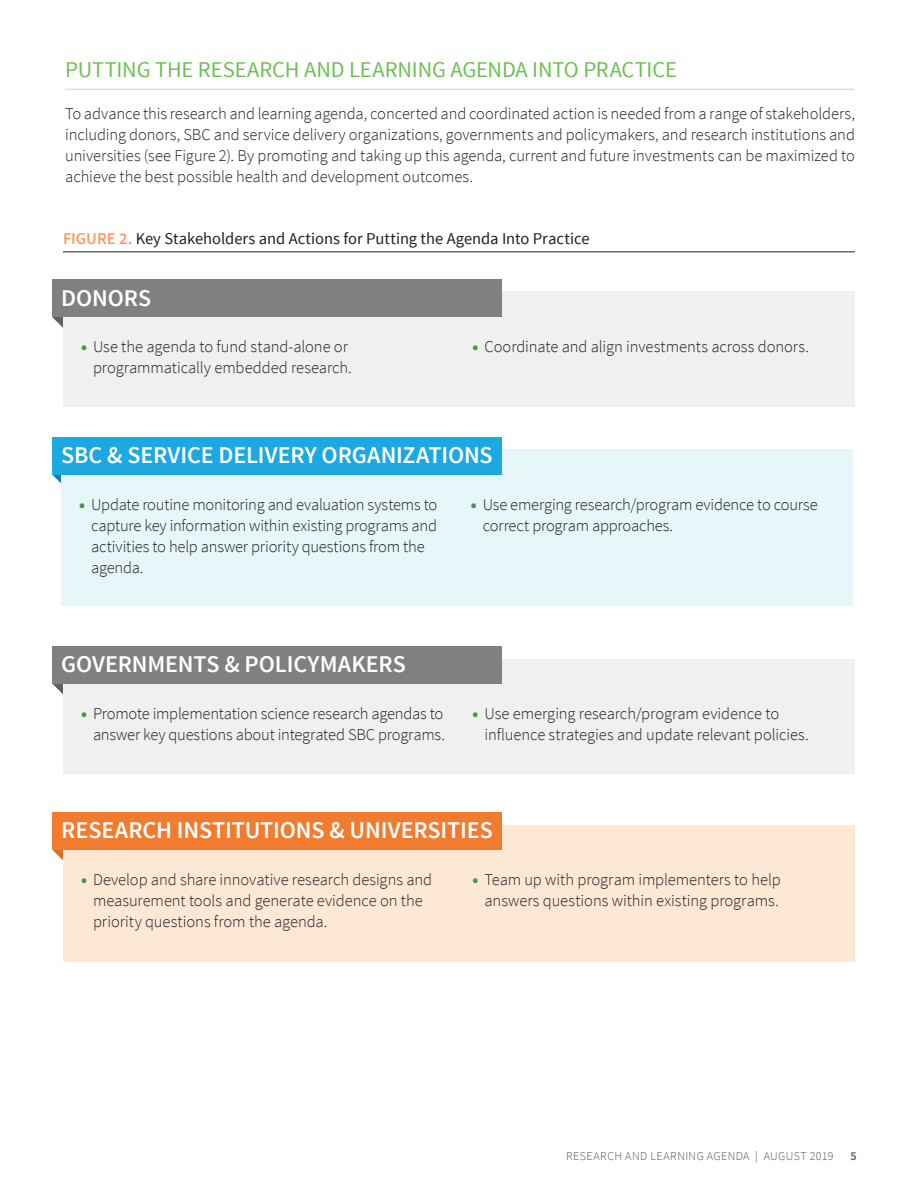
<style>
.page{position:relative;width:918px;height:1188px;background:#fff}
.page>*{position:absolute;margin:0;border:0;box-sizing:border-box;transform-origin:0 0}
.t1{font:600 24px "Source Sans Pro";letter-spacing:-.005em;color:#fff}
.H1_Section_Header{font:22.5px "Source Sans Pro";letter-spacing:-.01em;color:#6cbf54}
.Body_Copy{font:300 16.5px/21px "Source Sans Pro";letter-spacing:-.005em;color:#231f20}
.H3_Figure_Header{font:16.5px "Source Sans Pro";color:#231f20}
.t2{font:300 12px "Source Sans Pro";letter-spacing:.03em;color:#57585a}
.t3{font:600 12px "Source Sans Pro";color:#57585a}
.s1{font-weight:600;color:#f89963}
.s2{font-weight:900;color:#43993c}
</style>
<div class="page">
<svg style="left:52px;top:317px;width:11px;height:11px"></svg>
<svg style="left:52px;top:475px;width:9px;height:9px"></svg>
<svg style="left:53px;top:684px;width:10px;height:10px"></svg>
<svg style="left:52px;top:850px;width:11px;height:11px"></svg>
<hr style="left:63px;top:251px;width:792px;height:1px;background:#231f20">
<div style="left:63px;top:292px;width:792px;height:115px;background:#eff0f0"></div>
<div style="left:61px;top:449px;width:792px;height:157px;background:#e7f6f9"></div>
<div style="left:63px;top:659px;width:792px;height:115px;background:#eff0f0"></div>
<div style="left:63px;top:825px;width:792px;height:136px;background:#fde8d6"></div>
<div style="left:52px;top:280px;width:450px;height:37px;background:#7f807f"></div>
<div style="left:52px;top:437px;width:450px;height:38px;background:#1ca8e0"></div>
<div style="left:52px;top:646px;width:450px;height:38px;background:#7f807f"></div>
<div style="left:52px;top:812px;width:450px;height:38px;background:#f17b2e"></div>
<hr style="left:65px;top:89px;width:790px;height:1px;background:#d2d2d2">
<p class="H1_Section_Header" style="left:65px;top:55px;width:613px">PUTTING THE RESEARCH AND LEARNING AGENDA INTO PRACTICE</p>
<p class="Body_Copy" style="left:65px;top:103px;width:791px;text-align:justify">To advance this research and learning agenda, concerted and coordinated action is needed from a range of stakeholders, including donors, SBC and service delivery organizations, governments and policymakers, and research institutions and universities (see Figure 2). By promoting and taking up this agenda, current and future investments can be maximized to achieve the best possible health and development outcomes.</p>
<p class="H3_Figure_Header" style="left:63px;top:228px;width:528px"><span class="s1">FIGURE 2.</span> Key Stakeholders and Actions for Putting the Agenda Into Practice</p>
<p class="t1" style="left:61px;top:283px;width:92px">DONORS</p>
<p class="Body_Copy" style="left:81px;top:336px;width:272px;text-align:right"><span class="s2">•</span> Use the agenda to fund stand-alone or programmatically embedded research.</p>
<p class="Body_Copy" style="left:472px;top:336px;width:338px"><span class="s2">•</span> Coordinate and align investments across donors.</p>
<p class="t1" style="left:61px;top:440px;width:433px">SBC &amp; SERVICE DELIVERY ORGANIZATIONS</p>
<p class="Body_Copy" style="left:91px;top:494px;width:348px;text-indent:-12px"><span class="s2">•</span> Update routine monitoring and evaluation systems to capture key information within existing programs and activities to help answer priority questions from the agenda.</p>
<p class="Body_Copy" style="left:483px;top:494px;width:337px;text-indent:-12px"><span class="s2">•</span> Use emerging research/program evidence to course correct program approaches.</p>
<p class="t1" style="left:61px;top:649px;width:346px">GOVERNMENTS &amp; POLICYMAKERS</p>
<p class="Body_Copy" style="left:81px;top:703px;width:366px;text-align:right"><span class="s2">•</span> Promote implementation science research agendas to answer key questions about integrated SBC programs.</p>
<p class="Body_Copy" style="left:484px;top:703px;width:326px;text-indent:-12px"><span class="s2">•</span> Use emerging research/program evidence to influence strategies and update relevant policies.</p>
<p class="t1" style="left:61px;top:815px;width:433px">RESEARCH INSTITUTIONS &amp; UNIVERSITIES</p>
<p class="Body_Copy" style="left:93px;top:870px;width:341px;text-indent:-12px"><span class="s2">•</span> Develop and share innovative research designs and measurement tools and generate evidence on the priority questions from the agenda.</p>
<p class="Body_Copy" style="left:472px;top:870px;width:310px;text-align:right"><span class="s2">•</span> Team up with program implementers to help answers questions within existing programs.</p>
<p class="t2" style="left:566px;top:1149px;width:269px">RESEARCH AND LEARNING AGENDA | AUGUST 2019</p>
<p class="t3" style="left:851px;top:1148px;width:8px">5</p>
</div>
